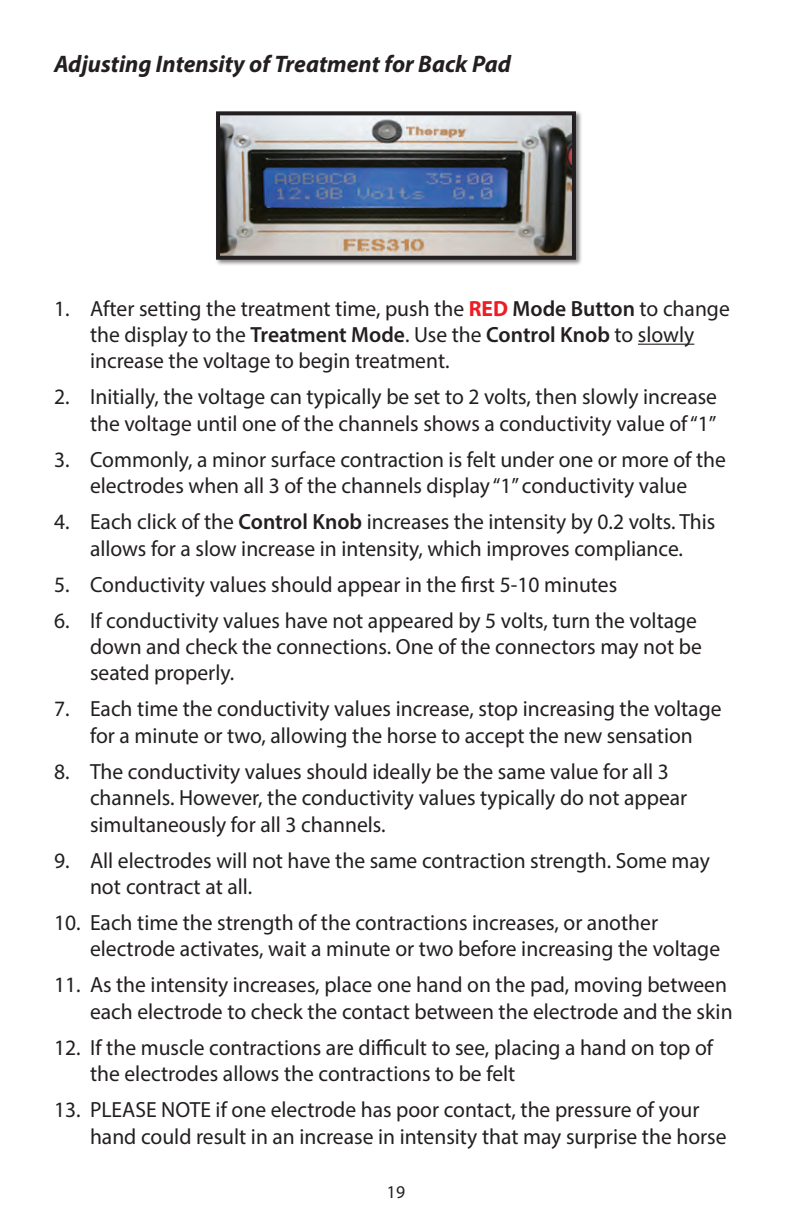
<style>
.page{position:relative;width:792px;height:1224px;background:#fff}
.page>*{position:absolute;margin:0;border:0;box-sizing:border-box;transform-origin:0 0}
.t1{font:italic 700 24px "Myriad Pro";color:#231f20}
.t2{font:22px/26.4px "Myriad Pro";color:#231f20}
.t3{font:18px "Myriad Pro";color:#231f20}
.s1{font-weight:700;color:#ee1d23}
.s2{font-weight:600}
</style>
<div class="page">
<hr style="left:638px;top:344px;width:56px;height:1px;background:#231f20">
<div style="left:214px;top:110px;width:369px;height:156px;background:#231f20;opacity:.55"></div>
<img style="left:221px;top:116px;width:350px;height:139px">
<div style="left:216px;top:111px;width:360px;height:149px;border:4px solid #231f20"></div>
<p class="t1" style="left:54px;top:48px;width:459px">Adjusting Intensity of Treatment for Back Pad</p>
<p class="t2" style="left:90px;top:295px;width:641px;text-indent:-36px">1. After setting the treatment time, push the <span class="s1">RED</span> <span class="s2">Mode Button</span> to change the display to the <span class="s2">Treatment Mode</span>. Use the <span class="s2">Control Knob</span> to slowly increase the voltage to begin treatment.</p>
<p class="t2" style="left:54px;top:383px;width:665px;text-align:right">2. Initially, the voltage can typically be set to 2 volts, then slowly increase the voltage until one of the channels shows a conductivity value of “1”</p>
<p class="t2" style="left:54px;top:446px;width:674px;text-align:center">3. Commonly, a minor surface contraction is felt under one or more of the electrodes when all 3 of the channels display “1” conductivity value</p>
<p class="t2" style="left:54px;top:508px;width:663px;text-align:center">4. Each click of the <span class="s2">Control Knob</span> increases the intensity by 0.2 volts. This allows for a slow increase in intensity, which improves compliance.</p>
<p class="t2" style="left:54px;top:571px;width:565px">5. Conductivity values should appear in the first 5-10 minutes</p>
<p class="t2" style="left:90px;top:607px;width:613px;text-indent:-36px">6. If conductivity values have not appeared by 5 volts, turn the voltage down and check the connections. One of the connectors may not be seated properly.</p>
<p class="t2" style="left:54px;top:695px;width:669px;text-align:center">7. Each time the conductivity values increase, stop increasing the voltage for a minute or two, allowing the horse to accept the new sensation</p>
<p class="t2" style="left:90px;top:758px;width:599px;text-indent:-36px">8. The conductivity values should ideally be the same value for all 3 channels. However, the conductivity values typically do not appear simultaneously for all 3 channels.</p>
<p class="t2" style="left:90px;top:847px;width:621px;text-indent:-36px">9. All electrodes will not have the same contraction strength. Some may not contract at all.</p>
<p class="t2" style="left:90px;top:909px;width:632px;text-indent:-36px">10. Each time the strength of the contractions increases, or another electrode activates, wait a minute or two before increasing the voltage</p>
<p class="t2" style="left:54px;top:971px;width:680px;text-align:right">11. As the intensity increases, place one hand on the pad, moving between each electrode to check the contact between the electrode and the skin</p>
<p class="t2" style="left:90px;top:1034px;width:625px;text-indent:-36px">12. If the muscle contractions are difficult to see, placing a hand on top of the electrodes allows the contractions to be felt</p>
<p class="t2" style="left:90px;top:1096px;width:638px;text-indent:-36px">13. PLEASE NOTE if one electrode has poor contact, the pressure of your hand could result in an increase in intensity that may surprise the horse</p>
<p class="t3" style="left:387px;top:1181px;width:20px">19</p>
</div>
